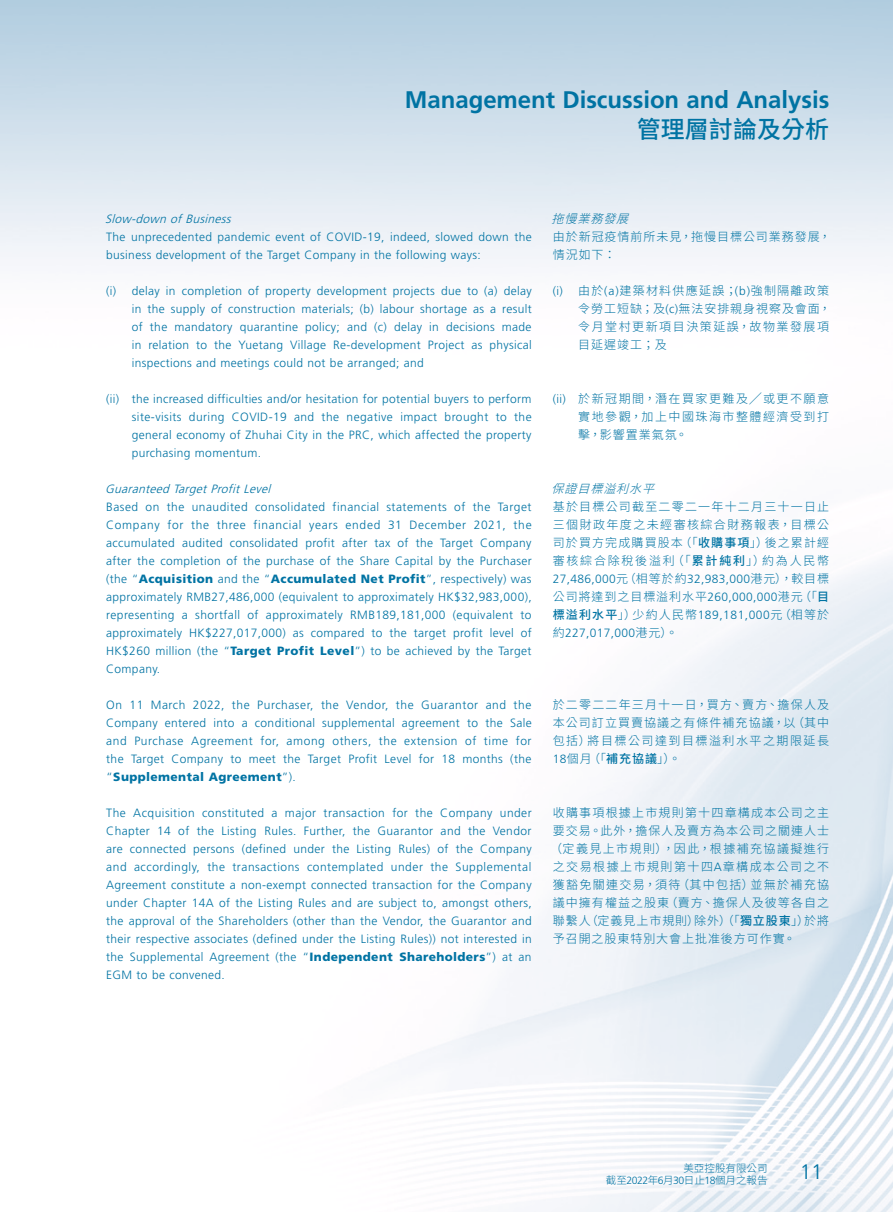
<style>
.page{position:relative;width:893px;height:1212px;background:#fff}
.page>*{position:absolute;margin:0;border:0;box-sizing:border-box;transform-origin:0 0}
.t1{font:700 24px "Frutiger LT Std";color:#0073a3}
.t2{font:500 24px "Source Han Sans TC";letter-spacing:.005em;color:#0073a3}
.t3{font:300 21px "Frutiger LT Std";color:#0073a3}
.Body_Text{font:300 12px/18px "Frutiger LT Std";letter-spacing:.03em;color:#0073a3;text-align:justify}
.C_Body_Text{font:300 12px/18px "Source Han Sans TC";letter-spacing:.09em;color:#0073a3;text-align:justify}
.C_Body_Text-2{font:300 12px/18px "Source Han Sans TC";letter-spacing:.11em;color:#0073a3}
.Heading_4{font:italic 300 12px "Frutiger LT Std";color:#0073a3}
.C_Heading_4{font:italic 300 12px "Source Han Sans TC";color:#0073a3}
.t4{font:300 10.5px/12.8px "Source Han Sans TC";letter-spacing:.005em;color:#0073a3;text-align:right}
.s1{font-weight:900}
.s2{font-family:"Frutiger LT Std"}
.s3{font-weight:500}
</style>
<div class="page">
<img style="left:0;top:0;width:893px;height:1212px">
<h1 class="t1" style="left:405px;top:85px;width:426px">Management Discussion and Analysis</h1>
<h1 class="t2" style="left:637px;top:115px;width:194px">管理層討論及分析</h1>
<p class="Heading_4" style="left:105px;top:212px;width:131px">Slow-down ofBusiness</p>
<p class="Body_Text" style="left:106px;top:228px;width:427px">The unprecedented pandemic event of COVID-19, indeed, slowed down the business development of the Target Company in the following ways:</p>
<p class="Body_Text" style="left:132px;top:282px;width:401px;text-indent:-26px">(i) delay in completion of property development projects due to (a) delay in the supply of construction materials; (b) labour shortage as a result of the mandatory quarantine policy; and (c) delay in decisions made in relation to the Yuetang Village Re-development Project as physical inspections and meetings could not be arranged; and</p>
<p class="Body_Text" style="left:132px;top:390px;width:401px;text-indent:-26px">(ii) the increased difficulties and/or hesitation for potential buyers to perform site-visits during COVID-19 and the negative impact brought to the general economy of Zhuhai City in the PRC, which affected the property purchasing momentum.</p>
<p class="Heading_4" style="left:105px;top:482px;width:170px">Guaranteed TargetProfitLevel</p>
<p class="Body_Text" style="left:106px;top:498px;width:427px">Based on the unaudited consolidated financial statements of the Target Company for the three financial years ended 31 December 2021, the accumulated audited consolidated profit after tax of the Target Company after the completion of the purchase of the Share Capital by the Purchaser (the “<span class="s1">Acquisition</span> and the “<span class="s1">Accumulated Net Profit</span>”, respectively) was approximately RMB27,486,000 (equivalent to approximately HK$32,983,000), representing a shortfall of approximately RMB189,181,000 (equivalent to approximately HK$227,017,000) as compared to the target profit level of HK$260 million (the “<span class="s1">Target Profit Level</span>”) to be achieved by the Target Company.</p>
<p class="Body_Text" style="left:106px;top:696px;width:427px">On 11 March 2022, the Purchaser, the Vendor, the Guarantor and the Company entered into a conditional supplemental agreement to the Sale and Purchase Agreement for, among others, the extension of time for the Target Company to meet the Target Profit Level for 18 months (the “<span class="s1">Supplemental Agreement</span>”).</p>
<p class="Body_Text" style="left:106px;top:804px;width:427px">The Acquisition constituted a major transaction for the Company under Chapter 14 of the Listing Rules. Further, the Guarantor and the Vendor are connected persons (defined under the Listing Rules) of the Company and accordingly, the transactions contemplated under the Supplemental Agreement constitute a non-exempt connected transaction for the Company under Chapter 14A of the Listing Rules and are subject to, amongst others, the approval of the Shareholders (other than the Vendor, the Guarantor and their respective associates (defined under the Listing Rules)) not interested in the Supplemental Agreement (the “<span class="s1">Independent Shareholders</span>”) at an EGM to be convened.</p>
<p class="C_Heading_4" style="left:552px;top:212px;width:87px">拖慢業務發展</p>
<p class="C_Body_Text" style="left:553px;top:228px;width:279px">由於新冠疫情前所未見，拖慢目標公司業務發展，情況如下：</p>
<p class="C_Body_Text-2" style="left:578px;top:282px;width:254px;text-indent:-26px"><span class="s2">(i)</span> 由於<span class="s2">(a)</span>建築材料供應延誤；<span class="s2">(b)</span>強制隔離政策令勞工短缺；及<span class="s2">(c)</span>無法安排親身視察及會面，令月堂村更新項目決策延誤，故物業發展項目延遲竣工；及</p>
<p class="C_Body_Text" style="left:578px;top:390px;width:252px;text-indent:-26px"><span class="s2">(ii)</span> 於新冠期間，潛在買家更難及╱或更不願意實地參觀，加上中國珠海市整體經濟受到打擊，影響置業氣氛。</p>
<p class="C_Heading_4" style="left:552px;top:482px;width:113px">保證目標溢利水平</p>
<p class="C_Body_Text" style="left:553px;top:498px;width:278px">基於目標公司截至二零二一年十二月三十一日止三個財政年度之未經審核綜合財務報表，目標公司於買方完成購買股本（「<span class="s3">收購事項</span>」）後之累計經審核綜合除稅後溢利（「<span class="s3">累計純利</span>」）約為人民幣<span class="s2">27,486,000</span>元（相等於約<span class="s2">32,983,000</span>港元），較目標公司將達到之目標溢利水平<span class="s2">260,000,000</span>港元（「<span class="s3">目標溢利水平</span>」）少約人民幣<span class="s2">189,181,000</span>元（相等於約<span class="s2">227,017,000</span>港元）。</p>
<p class="C_Body_Text" style="left:553px;top:696px;width:278px">於二零二二年三月十一日，買方、賣方、擔保人及本公司訂立買賣協議之有條件補充協議，以（其中包括）將目標公司達到目標溢利水平之期限延長<span class="s2">18</span>個月（「<span class="s3">補充協議</span>」）。</p>
<p class="C_Body_Text" style="left:550px;top:804px;width:281px">收購事項根據上市規則第十四章構成本公司之主要交易。此外，擔保人及賣方為本公司之關連人士（定義見上市規則），因此，根據補充協議擬進行之交易根據上市規則第十四<span class="s2">A</span>章構成本公司之不獲豁免關連交易，須待（其中包括）並無於補充協議中擁有權益之股東（賣方、擔保人及彼等各自之聯繫人（定義見上市規則）除外）（「<span class="s3">獨立股東</span>」）於將予召開之股東特別大會上批准後方可作實。</p>
<p class="t4" style="left:606px;top:1161px;width:163px">美亞控股有限公司<br>截至<span class="s2">2022</span>年<span class="s2">6</span>月<span class="s2">30</span>日止<span class="s2">18</span>個月之報告</p>
<h2 class="t3" style="left:800px;top:1160px;width:24px">11</h2>
</div>
